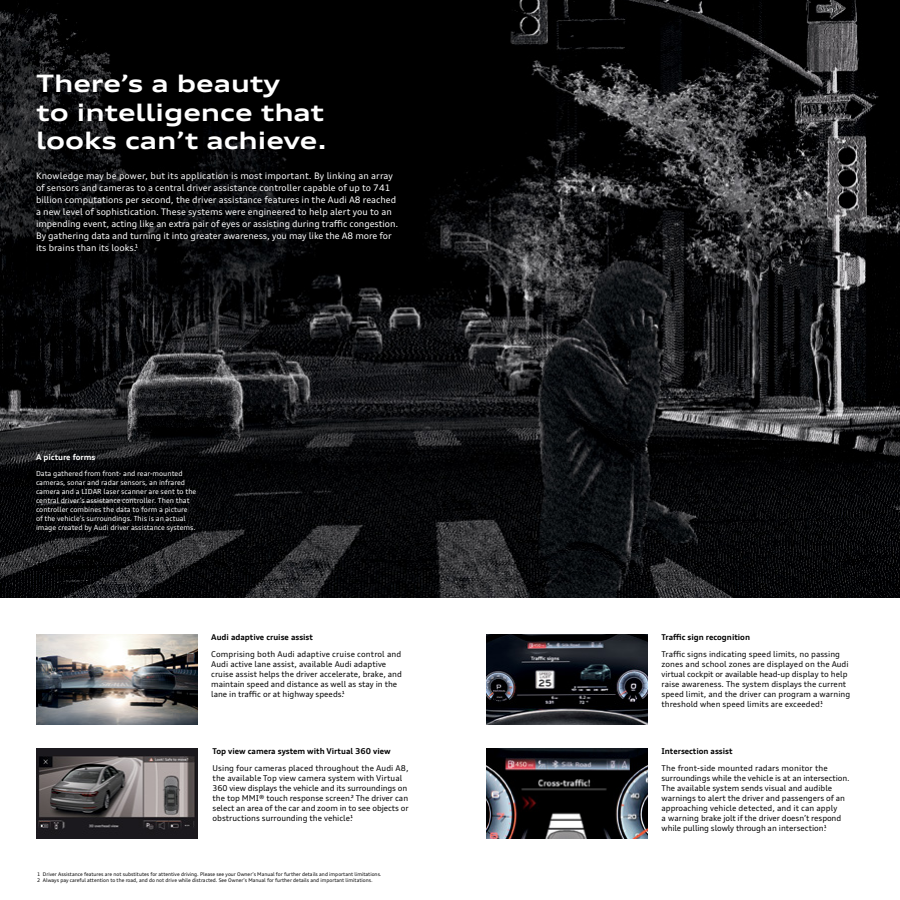
<style>
.page{position:relative;width:900px;height:900px;background:#fff}
.page>*{position:absolute;margin:0;border:0;box-sizing:border-box;transform-origin:0 0}
.t1{font:700 expanded 24px/28.8px "Audi Type";color:#fff}
.t2{font:9px/12px "Audi Type";color:#fff}
.t3{font:8px/10px "Audi Type";color:#000}
.t4{font:700 8px "Audi Type";color:#000}
.t5{font:700 8px "Audi Type";color:#fff}
.t6{font:7px/9px "Audi Type";color:#fff}
.t7{font:5px/6px "Audi Type";color:#000}
</style>
<div class="page">
<img style="left:0;top:0;width:900px;height:598px">
<img style="left:486px;top:749px;width:162px;height:90px">
<img style="left:36px;top:635px;width:162px;height:90px">
<img style="left:36px;top:748px;width:162px;height:90px">
<img style="left:486px;top:635px;width:162px;height:90px">
<h1 class="t1" style="left:36px;top:68px;width:292px">There’s a beauty<br>to intelligence that looks can’t achieve.</h1>
<p class="t2" style="left:36px;top:170px;width:364px">Knowledge may be power, but its application is most important. By linking an array of sensors and cameras to a central driver assistance controller capable of up to 741 billion computations per second, the driver assistance features in the Audi A8 reached a new level of sophistication. These systems were engineered to help alert you to an impending event, acting like an extra pair of eyes or assisting during traffic congestion.<br>By gathering data and turning it into greater awareness, you may like the A8 more for its brains than its looks.¹</p>
<p class="t5" style="left:36px;top:453px;width:61px">A picture forms</p>
<p class="t6" style="left:36px;top:469px;width:162px">Data gathered from front- and rear-mounted cameras, sonar and radar sensors, an infrared camera and a LIDAR laser scanner are sent to the central driver’s assistance controller. Then that controller combines the data to form a picture<br>of the vehicle’s surroundings. This is an actual image created by Audi driver assistance systems.</p>
<p class="t4" style="left:211px;top:632px;width:103px">Audi adaptive cruise assist</p>
<p class="t3" style="left:211px;top:649px;width:192px">Comprising both Audi adaptive cruise control and Audi active lane assist, available Audi adaptive cruise assist helps the driver accelerate, brake, and maintain speed and distance as well as stay in the lane in traffic or at highway speeds.¹</p>
<p class="t4" style="left:213px;top:747px;width:180px">Top view camera system with Virtual 360 view</p>
<p class="t3" style="left:213px;top:763px;width:198px">Using four cameras placed throughout the Audi A8, the available Top view camera system with Virtual 360 view displays the vehicle and its surroundings on the top MMI® touch response screen.² The driver can select an area of the car and zoom in to see objects or obstructions surrounding the vehicle.¹</p>
<p class="t7" style="left:37px;top:871px;width:346px">1 Driver Assistance features are not substitutes for attentive driving. Please see your Owner’s Manual for further details and important limitations.<br>2 Always pay careful attention to the road, and do not drive while distracted. See Owner’s Manual for further details and important limitations.</p>
<p class="t4" style="left:662px;top:632px;width:90px">Traffic sign recognition</p>
<p class="t3" style="left:662px;top:649px;width:190px">Traffic signs indicating speed limits, no passing zones and school zones are displayed on the Audi virtual cockpit or available head-up display to help raise awareness. The system displays the current speed limit, and the driver can program a warning threshold when speed limits are exceeded.¹</p>
<p class="t4" style="left:662px;top:747px;width:73px">Intersection assist</p>
<p class="t3" style="left:662px;top:763px;width:190px">The front-side mounted radars monitor the surroundings while the vehicle is at an intersection.<br>The available system sends visual and audible warnings to alert the driver and passengers of an approaching vehicle detected, and it can apply<br>a warning brake jolt if the driver doesn’t respond while pulling slowly through an intersection.¹</p>
</div>
